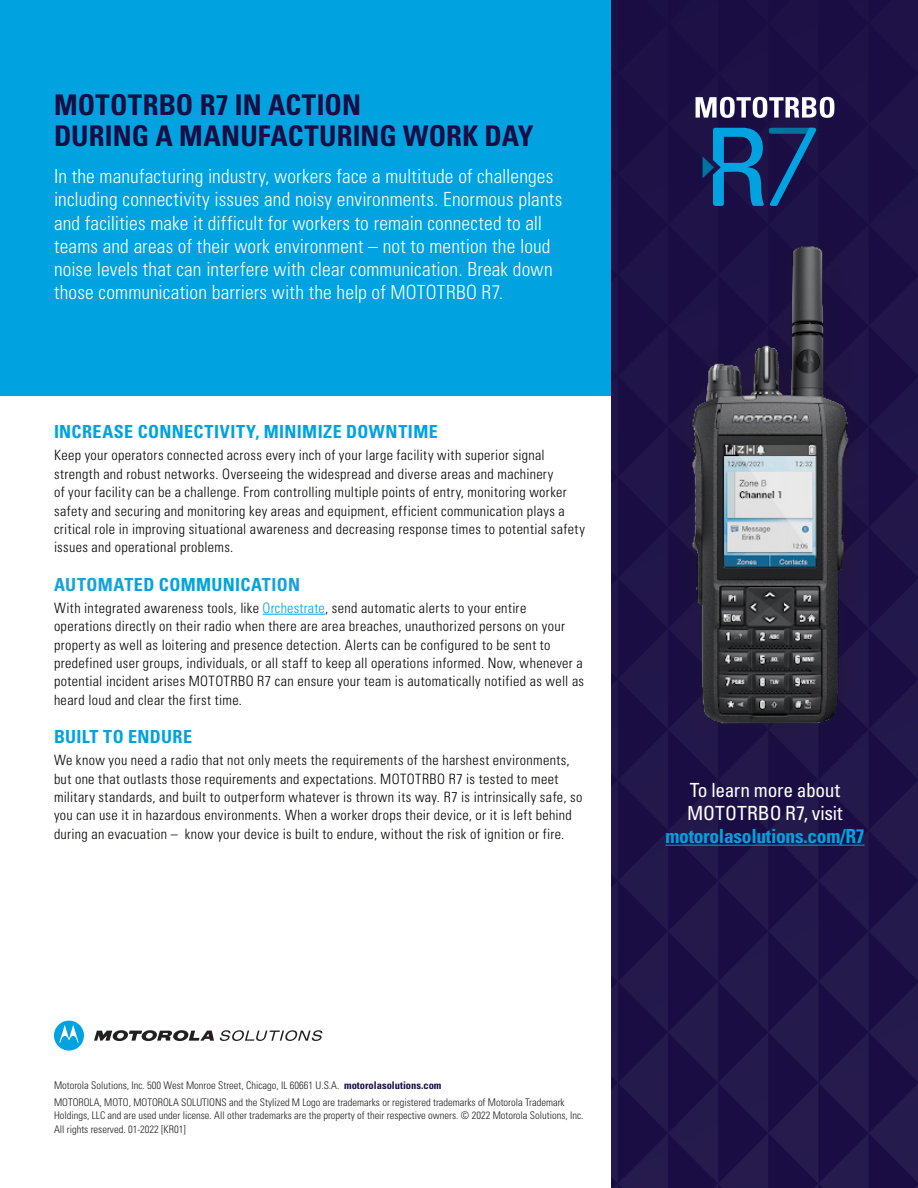
<style>
.page{position:relative;width:918px;height:1188px;background:#fff}
.page>*{position:absolute;margin:0;border:0;box-sizing:border-box;transform-origin:0 0}
.Body_Text{font:700 condensed 28.5px/31.3px "Univers LT Pro";letter-spacing:.005em;color:#190d43}
.Body_Text-2{font:300 condensed 19.5px/23.2px "Univers";letter-spacing:.01em;color:#fff}
.Body_Text-3{font:condensed 19.5px/23.2px "Univers LT Std";letter-spacing:-.01em;color:#fff;text-align:center}
.Body_Text-4{font:700 condensed 18px "Univers";letter-spacing:.02em;color:#00a2df}
.Body_Text-5{font:700 condensed 18px "Univers";letter-spacing:.02em;color:#14a2dc}
.Body_Text-6{font:300 condensed 14.25px/18.3px "Univers";letter-spacing:.025em;color:#040503}
.t1{font:300 condensed 10.5px/13.5px "Univers";color:#231f20}
.s1{color:#00a2df}
.s2{color:#00a3e0}
.s3{font-weight:700;color:#00a3e0}
.s4{font-weight:700;color:#190d43}
</style>
<div class="page">
<div style="left:0;top:0;width:723px;height:396px;background:#00a3e0"></div>
<img style="left:612px;top:0;width:306px;height:1188px">
<svg style="left:54px;top:1021px;width:30px;height:30px"></svg>
<svg style="left:94px;top:1030px;width:120px;height:11px"></svg>
<svg style="left:220px;top:1030px;width:102px;height:11px"></svg>
<hr style="left:665px;top:845px;width:200px;height:1px;background:#00a3e0">
<svg style="left:696px;top:97px;width:138px;height:21px"></svg>
<svg style="left:703px;top:128px;width:114px;height:56px;background:#11437a"></svg>
<hr style="left:263px;top:614px;width:62px;height:1px;background:#00a3e0">
<img style="left:611px;top:184px;width:307px;height:578px">
<p class="Body_Text" style="left:54px;top:89px;width:481px">MOTOTRBO R7 IN ACTION<br>DURING A MANUFACTURING WORK DAY</p>
<p class="Body_Text-2" style="left:54px;top:165px;width:510px">In the manufacturing industry, workers face a multitude of challenges including connectivity issues and noisy environments. Enormous plants and facilities make it difficult for workers to remain connected to all teams and areas of their work environment – not to mention the loud noise levels that can interfere with clear communication. Break down those communication barriers with the help of MOTOTRBO R7.</p>
<p class="Body_Text-4" style="left:54px;top:421px;width:385px">INCREASE CONNECTIVITY, MINIMIZE DOWNTIME</p>
<p class="Body_Text-6" style="left:54px;top:446px;width:532px">Keep your operators connected across every inch of your large facility with superior signal strength and robust networks. Overseeing the widespread and diverse areas and machinery<br>of your facility can be a challenge. From controlling multiple points of entry, monitoring worker safety and securing and monitoring key areas and equipment, efficient communication plays a critical role in improving situational awareness and decreasing response times to potential safety issues and operational problems.</p>
<p class="Body_Text-5" style="left:54px;top:573px;width:248px">AUTOMAT<span class="s1">ED COMMUNICA</span>TION</p>
<p class="Body_Text-6" style="left:54px;top:599px;width:532px">With integrated awareness tools, like <span class="s2">Orchestrate</span>, send automatic alerts to your entire operations directly on their radio when there are area breaches, unauthorized persons on your property as well as loitering and presence detection. Alerts can be configured to be sent to predefined user groups, individuals, or all staff to keep all operations informed. Now, whenever a potential incident arises MOTOTRBO R7 can ensure your team is automatically notified as well as heard loud and clear the first time.</p>
<p class="Body_Text-4" style="left:54px;top:726px;width:140px">BUILT TO ENDURE</p>
<p class="Body_Text-6" style="left:54px;top:751px;width:530px">We know you need a radio that not only meets the requirements of the harshest environments, but one that outlasts those requirements and expectations. MOTOTRBO R7 is tested to meet military standards, and built to outperform whatever is thrown its way. R7 is intrinsically safe, so you can use it in hazardous environments. When a worker drops their device, or it is left behind during an evacuation – know your device is built to endure, without the risk of ignition or fire.</p>
<p class="Body_Text-3" style="left:665px;top:778px;width:201px">To learn more about<br>MOTOTRBO R7, visit <span class="s3">motorolasolutions.com/R7</span></p>
<p class="t1" style="left:54px;top:1078px;width:389px">Motorola Solutions, Inc. 500 West Monroe Street, Chicago, IL 60661 U.S.A. <span class="s4">motorolasolutions.com</span></p>
<p class="t1" style="left:54px;top:1095px;width:531px">MOTOROLA, MOTO, MOTOROLA SOLUTIONS and the Stylized M Logo are trademarks or registered trademarks of Motorola Trademark<br>Holdings, LLC and are used under license. All other trademarks are the property of their respective owners. © 2022 Motorola Solutions, Inc.<br>All rights reserved. 01-2022 [KR01]</p>
</div>
